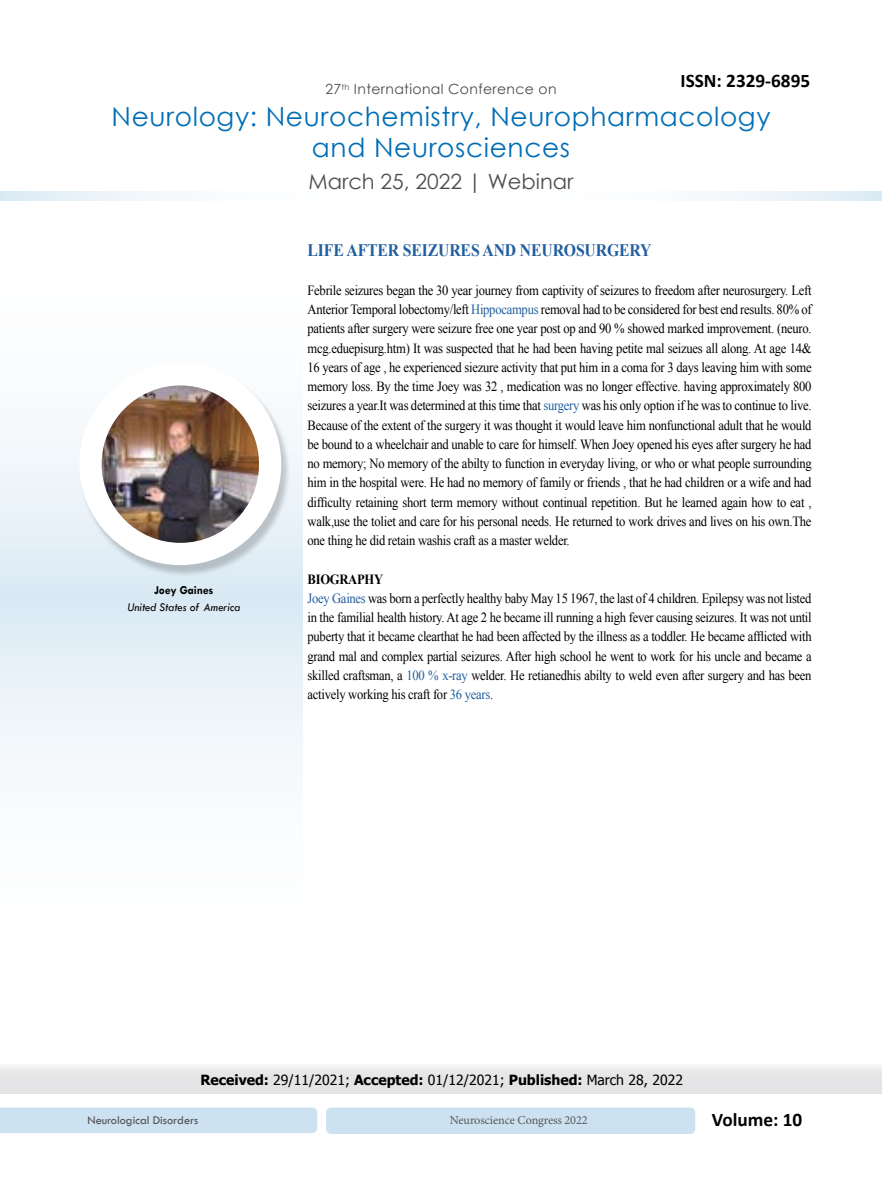
<style>
.page{position:relative;width:882px;height:1197px;background:#fff}
.page>*{position:absolute;margin:0;border:0;box-sizing:border-box;transform-origin:0 0}
.t1{font:26.43px/31.5px "Century Gothic";letter-spacing:.025em;color:#006eb6;text-align:center}
.t2{font:21px "Century Gothic";color:#4d4d4f}
.t3{font:700 19.25px "Calibri";color:#000}
.t4{font:700 17.5px "Times New Roman";letter-spacing:-.01em;color:#215e9e;scale:.9 1}
.t5{font:14px/19.2px "Times New Roman";letter-spacing:-.02em;color:#000;text-align:justify;scale:.9 1}
.t6{font:14px "Tahoma";color:#000}
.t7{font:14px "Century Gothic";letter-spacing:.025em;color:#4d4d4f}
.t8{font:12.25px "Minion Pro";letter-spacing:-.01em;color:#58595b}
.t9{font:12.25px "Tw Cen";color:#4d4d4f}
.t10{font:italic 12.25px "Tw Cen";color:#000;scale:.95 1}
.t11{font:700 12.25px "Tw Cen";color:#000;scale:.95 1}
.s1{color:#215e9e}
.s2{font-weight:700}
</style>
<div class="page">
<div style="left:0;top:1108px;width:317px;height:25px;background:#cce2f0"></div>
<div style="left:326px;top:1108px;width:369px;height:26px;background:#cce2f0;border-radius:5px"></div>
<svg style="left:0;top:192px;width:882px;height:9px"></svg>
<div style="left:0;top:597px;width:302px;height:393px;background:linear-gradient(to bottom,#e1edf6,#fff)"></div>
<div style="left:0;top:205px;width:302px;height:392px;background:linear-gradient(to bottom,#fff,#e1eef6)"></div>
<div style="left:79px;top:365px;width:212px;height:212px;background:#000;opacity:.2"></div>
<div style="left:79px;top:363px;width:202px;height:202px;background:#fff;border-radius:50%"></div>
<img style="left:102px;top:386px;width:157px;height:157px;border-radius:79px">
<div style="left:0;top:1063px;width:882px;height:31px;background:#e4e4e6"></div>
<h3 class="t3" style="left:681px;top:68px;width:131px">ISSN: 2329-6895</h3>
<p class="t7" style="left:325px;top:80px;width:233px">27<sup>th</sup> International Conference on</p>
<h1 class="t1" style="left:112px;top:100px;width:660px">Neurology: Neurochemistry, Neuropharmacology and Neurosciences</h1>
<h2 class="t2" style="left:308px;top:167px;width:267px">March 25, 2022 | Webinar</h2>
<p class="t11" style="left:154px;top:583px;width:64px">Joey Gaines</p>
<p class="t10" style="left:127px;top:600px;width:120px">United States of America</p>
<p class="t4" style="left:308px;top:238px;width:384px">LIFE AFTER SEIZURES AND NEUROSURGERY</p>
<p class="t5" style="left:308px;top:280px;width:562px">Febrile seizures began the 30 year journey from captivity of seizures to freedom after neurosurgery. Left Anterior Temporal lobectomy/left <span class="s1">Hippocampus</span> removal had to be considered for best end results. 80% of patients after surgery were seizure free one year post op and 90 % showed marked improvement. (neuro. mcg.eduepisurg.htm) It was suspected that he had been having petite mal seizues all along. At age 14&amp; 16 years of age , he experienced siezure activity that put him in a coma for 3 days leaving him with some memory loss. By the time Joey was 32 , medication was no longer effective. having approximately 800 seizures a year.It was determined at this time that <span class="s1">surgery</span> was his only option if he was to continue to live.<br>Because of the extent of the surgery it was thought it would leave him nonfunctional adult that he would be bound to a wheelchair and unable to care for himself. When Joey opened his eyes after surgery he had no memory; No memory of the abilty to function in everyday living, or who or what people surrounding him in the hospital were. He had no memory of family or friends , that he had children or a wife and had difficulty retaining short term memory without continual repetition. But he learned again how to eat , walk,use the toliet and care for his personal needs. He returned to work drives and lives on his own.The one thing he did retain washis craft as a master welder.</p>
<p class="t5" style="left:308px;top:569px;width:562px;text-align:left"><span class="s2">BIOGRAPHY<br></span><span class="s1">Joey Gaines</span> was born a perfectly healthy baby May 15 1967, the last of 4 children. Epilepsy was not listed in the familial health history. At age 2 he became ill running a high fever causing seizures. It was not until puberty that it became clearthat he had been affected by the illness as a toddler. He became afflicted with grand mal and complex partial seizures. After high school he went to work for his uncle and became a skilled craftsman, a <span class="s1">100 % x-ray</span> welder. He retianedhis abilty to weld even after surgery and has been actively working his craft for <span class="s1">36 years</span>.</p>
<p class="t6" style="left:200px;top:1070px;width:484px"><span class="s2">Received:</span> 29/11/2021; <span class="s2">Accepted:</span> 01/12/2021; <span class="s2">Published:</span> March 28, 2022</p>
<p class="t9" style="left:88px;top:1112px;width:112px">Neurological Disorders</p>
<p class="t8" style="left:450px;top:1112px;width:139px">Neuroscience Congress 2022</p>
<h3 class="t3" style="left:712px;top:1107px;width:92px">Volume: 10</h3>
</div>
